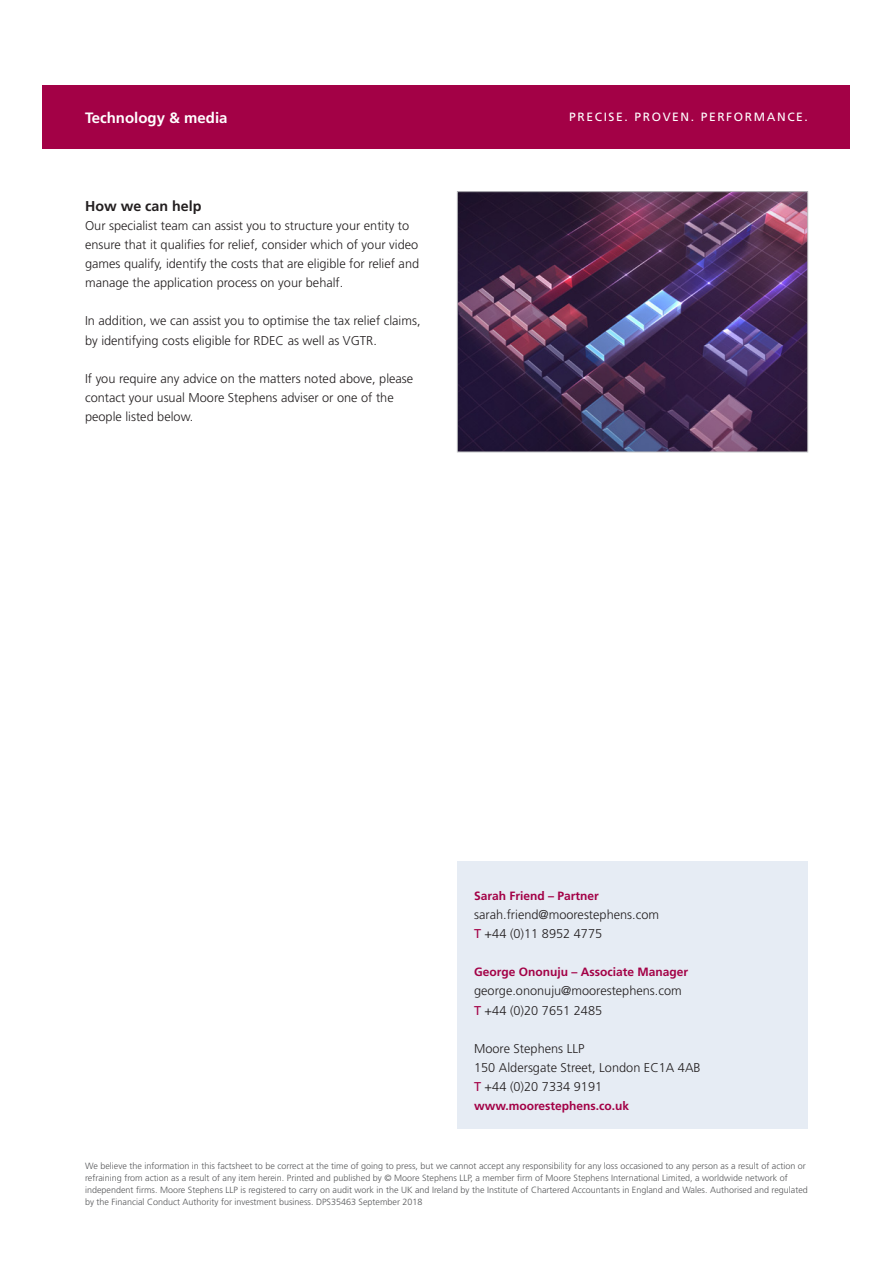
<style>
.page{position:relative;width:893px;height:1263px;background:#fff}
.page>*{position:absolute;margin:0;border:0;box-sizing:border-box;transform-origin:0 0}
.Descriptor{font:700 15px "Frutiger LT Std";color:#fff}
.Subheading_1{font:700 14.25px "Frutiger LT Std";color:#231f20}
.Body_copy{font:300 12.75px/19.2px "Frutiger LT Std";color:#231f20}
.Address{font:300 12.75px/19.2px "Frutiger LT Std";color:#231f20}
.Insert_Name{font:700 12px "Frutiger LT Std";color:#a30146}
.Strapline{font:12px "Frutiger LT Std";letter-spacing:.135em;color:#fff}
.Factsheet_Disclaimer{font:300 9px/12px "Frutiger LT Std";color:#57585a}
.s1{font-weight:400;color:#a30146}
</style>
<div class="page">
<div style="left:43px;top:85px;width:807px;height:64px;background:#a30146"></div>
<img style="left:459px;top:193px;width:347px;height:257px">
<div style="left:457px;top:191px;width:351px;height:261px;border:1px solid #bcbdc0"></div>
<div style="left:457px;top:861px;width:351px;height:268px;background:#e6ecf4"></div>
<p class="Descriptor" style="left:85px;top:109px;width:144px">Technology &amp; media</p>
<p class="Strapline" style="left:569px;top:110px;width:240px">PRECISE. PROVEN. PERFORMANCE.</p>
<p class="Subheading_1" style="left:85px;top:197px;width:118px">How we can help</p>
<p class="Body_copy" style="left:85px;top:216px;width:336px">Our specialist team can assist you to structure your entity to ensure that it qualifies for relief, consider which of your video games qualify, identify the costs that are eligible for relief and manage the application process on your behalf.</p>
<p class="Body_copy" style="left:85px;top:312px;width:337px">In addition, we can assist you to optimise the tax relief claims, by identifying costs eligible for RDEC as well as VGTR.</p>
<p class="Body_copy" style="left:85px;top:369px;width:330px">If you require any advice on the matters noted above, please contact your usual Moore Stephens adviser or one of the people listed below.</p>
<p class="Insert_Name" style="left:474px;top:888px;width:126px">Sarah Friend – Partner</p>
<p class="Address" style="left:474px;top:905px;width:186px">sarah.friend@moorestephens.com</p>
<p class="Address" style="left:474px;top:924px;width:130px"><span class="s1">T</span> +44 (0)11 8952 4775</p>
<p class="Insert_Name" style="left:474px;top:965px;width:216px">George Ononuju – Associate Manager</p>
<p class="Address" style="left:474px;top:981px;width:209px">george.ononuju@moorestephens.com</p>
<p class="Address" style="left:474px;top:1001px;width:130px"><span class="s1">T</span> +44 (0)20 7651 2485</p>
<p class="Address" style="left:474px;top:1039px;width:228px">Moore Stephens LLP<br>150 Aldersgate Street, London EC1A 4AB<br><span class="s1">T</span> +44 (0)20 7334 9191</p>
<p class="Insert_Name" style="left:474px;top:1099px;width:157px">www.moorestephens.co.uk</p>
<p class="Factsheet_Disclaimer" style="left:85px;top:1160px;width:724px">We believe the information in this factsheet to be correct at the time of going to press, but we cannot accept any responsibility for any loss occasioned to any person as a result of action or refraining from action as a result of any item herein. Printed and published by © Moore Stephens LLP, a member firm of Moore Stephens International Limited, a worldwide network of independent firms. Moore Stephens LLP is registered to carry on audit work in the UK and Ireland by the Institute of Chartered Accountants in England and Wales. Authorised and regulated by the Financial Conduct Authority for investment business. DPS35463 September 2018</p>
</div>
